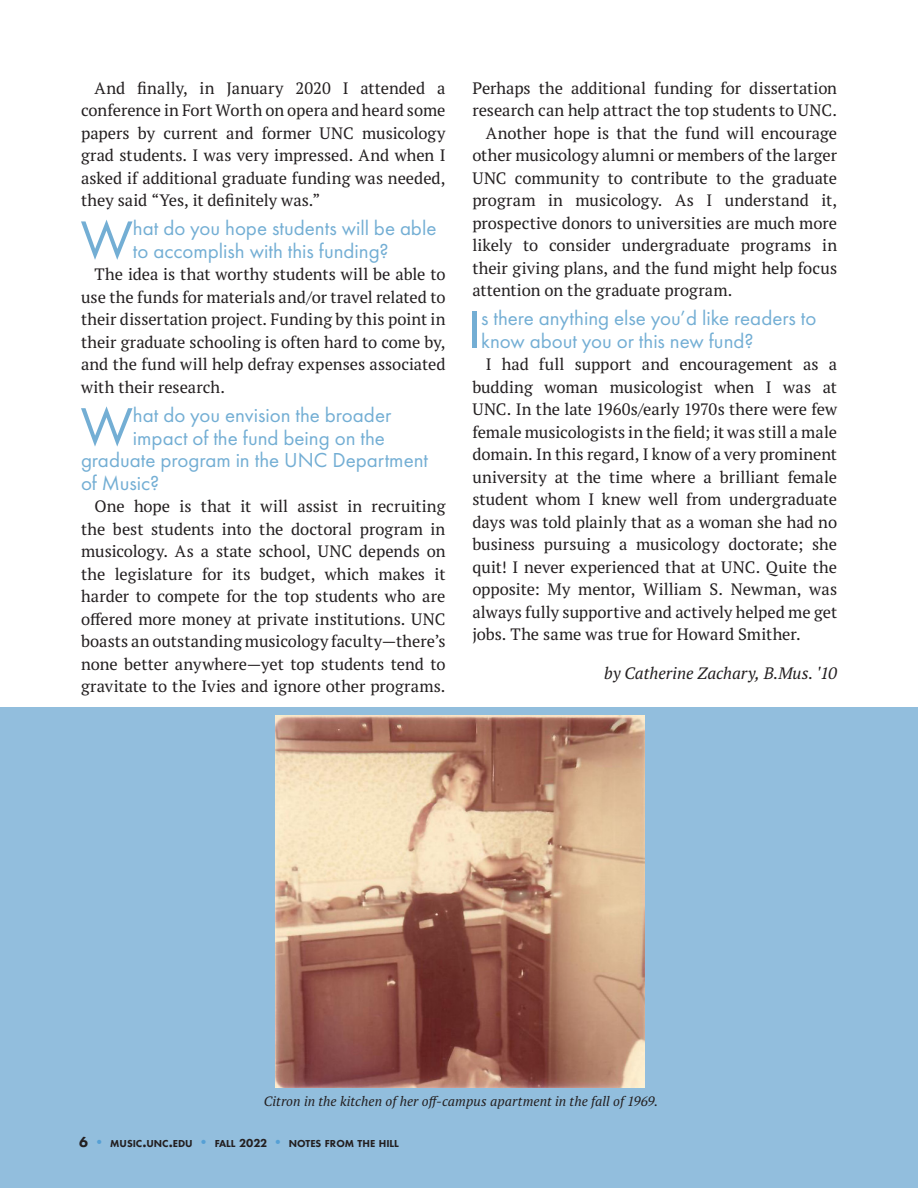
<style>
.page{position:relative;width:918px;height:1188px;background:#fff}
.page>*{position:absolute;margin:0;border:0;box-sizing:border-box;transform-origin:0 0}
.Feature_Paragraph{font:54.75px "Futura PT";color:#73aed4}
.Feature_Paragraph-2{font:21px/22.5px "Futura PT";color:#73aed4}
.Feature_Paragraph-3{font:16.5px/22.5px "PT Serif Pro";letter-spacing:-.005em;color:#231f20;text-align:justify}
.Feature_Paragraph-4{font:italic 16.5px "PT Serif Pro";letter-spacing:-.005em;color:#231f20}
.Headline{font:italic 13.5px "PT Serif Pro";letter-spacing:.005em;color:#231f20}
.t1{font:800 10.5px "Futura PT";color:#231f20}
.s1{font-size:15px}
.s2{font-size:15px;color:#56a0d5}
.s3{font-size:12px}
</style>
<div class="page">
<div style="left:0;top:707px;width:918px;height:481px;background:#92bedd"></div>
<img style="left:275px;top:715px;width:369px;height:373px">
<p class="Feature_Paragraph-3" style="left:81px;top:76px;width:366px;text-indent:14px">And finally, in January 2020 I attended a conference in Fort Worth on opera and heard some papers by current and former UNC musicology grad students. I was very impressed. And when I asked if additional graduate funding was needed, they said “Yes, it definitely was.”</p>
<p class="Feature_Paragraph" style="left:81px;top:207px;width:54px">W</p>
<p class="Feature_Paragraph-2" style="left:133px;top:217px;width:305px">hat do you hope students will be able to accomplish with this funding?</p>
<p class="Feature_Paragraph-3" style="left:81px;top:263px;width:366px;text-indent:14px">The idea is that worthy students will be able to use the funds for materials and/or travel related to their dissertation project. Funding by this point in their graduate schooling is often hard to come by, and the fund will help defray expenses associated with their research.</p>
<p class="Feature_Paragraph" style="left:81px;top:394px;width:54px">W</p>
<p class="Feature_Paragraph-2" style="left:133px;top:404px;width:260px">hat do you envision the broader</p>
<p class="Feature_Paragraph-2" style="left:133px;top:426px;width:254px">impact of the fund being on the</p>
<p class="Feature_Paragraph-2" style="left:81px;top:449px;width:349px">graduate program in the UNC Department</p>
<p class="Feature_Paragraph-2" style="left:81px;top:471px;width:80px">of Music?</p>
<p class="Feature_Paragraph-3" style="left:81px;top:495px;width:366px;text-indent:14px">One hope is that it will assist in recruiting the best students into the doctoral program in musicology. As a state school, UNC depends on the legislature for its budget, which makes it harder to compete for the top students who are offered more money at private institutions. UNC boasts an outstanding musicology faculty—there’s none better anywhere—yet top students tend to gravitate to the Ivies and ignore other programs.</p>
<p class="Feature_Paragraph-3" style="left:472px;top:76px;width:366px">Perhaps the additional funding for dissertation research can help attract the top students to UNC.</p>
<p class="Feature_Paragraph-3" style="left:472px;top:121px;width:366px;text-indent:14px">Another hope is that the fund will encourage other musicology alumni or members of the larger UNC community to contribute to the graduate program in musicology. As I understand it, prospective donors to universities are much more likely to consider undergraduate programs in their giving plans, and the fund might help focus attention on the graduate program.</p>
<p class="Feature_Paragraph" style="left:468px;top:297px;width:15px">I</p>
<p class="Feature_Paragraph-2" style="left:481px;top:307px;width:337px">s there anything else you’d like readers to know about you or this new fund?</p>
<p class="Feature_Paragraph-3" style="left:472px;top:353px;width:366px;text-indent:14px">I had full support and encouragement as a budding woman musicologist when I was at UNC. In the late 1960s/early 1970s there were few female musicologists in the field; it was still a male domain. In this regard, I know of a very prominent university at the time where a brilliant female student whom I knew well from undergraduate days was told plainly that as a woman she had no business pursuing a musicology doctorate; she quit! I never experienced that at UNC. Quite the opposite: My mentor, William S. Newman, was always fully supportive and actively helped me get jobs. The same was true for Howard Smither.</p>
<p class="Feature_Paragraph-4" style="left:604px;top:663px;width:234px">by Catherine Zachary, B.Mus. '10</p>
<p class="Headline" style="left:264px;top:1092px;width:396px">Citron in the kitchen of her off-campus apartment in the fall of 1969.</p>
<p class="t1" style="left:79px;top:1136px;width:321px"><span class="s1">6</span> <span class="s2">•</span> MUSIC<span class="s1">.</span>UNC<span class="s1">.</span>EDU <span class="s2">•</span> FALL <span class="s3">2022</span> <span class="s2">•</span> NOTES FROM THE HILL</p>
</div>
